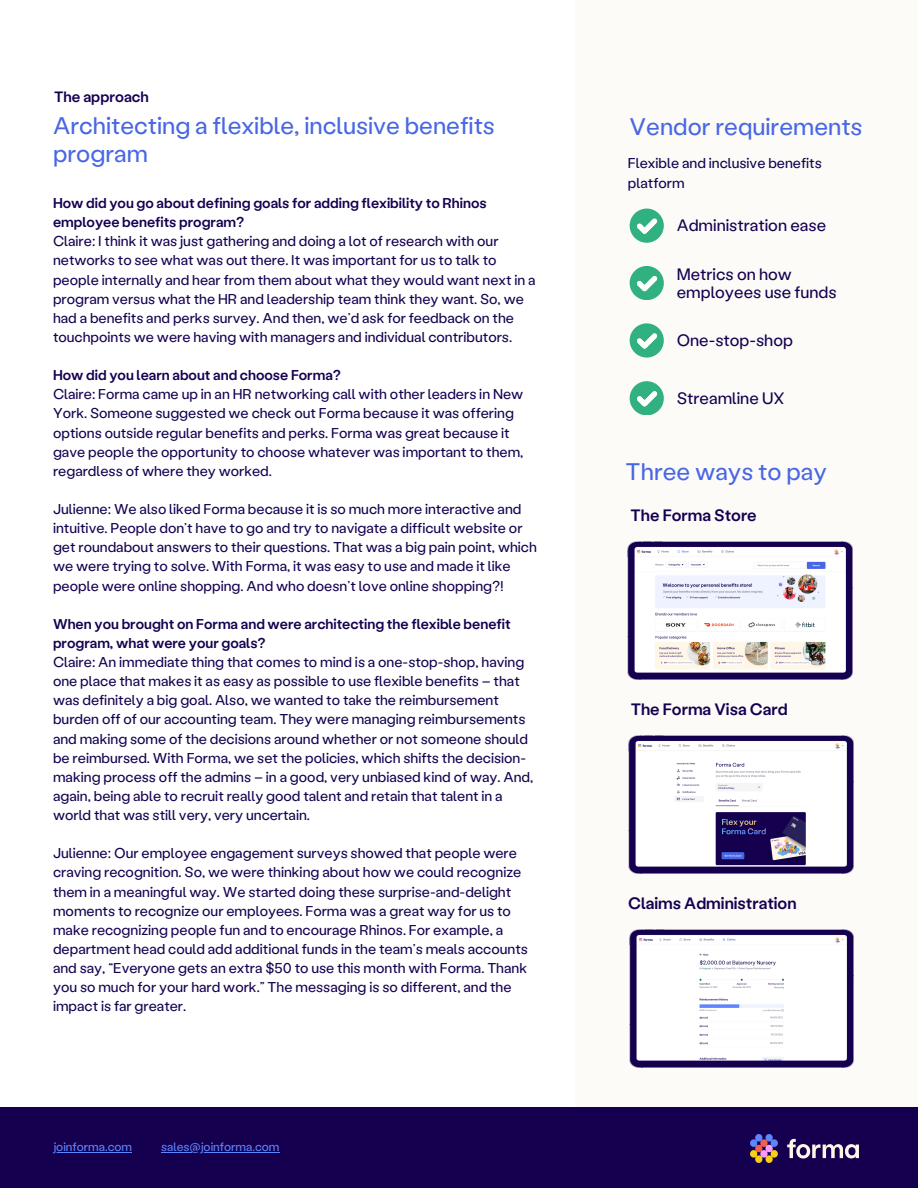
<style>
.page{position:relative;width:918px;height:1188px;background:#fff}
.page>*{position:absolute;margin:0;border:0;box-sizing:border-box;transform-origin:0 0}
.t1{font:24px/28.2px "Labil Grotesk";color:#4967e5}
.t2{font:16.5px/18px "Labil Grotesk";color:#150050}
.t3{font:500 16.5px "Labil Grotesk";color:#150050}
.t4{font:500 15px "Labil Grotesk";color:#150050}
.t5{font:14.25px/19.2px "Labil Grotesk";color:#150050}
.t6{font:12px "Labil Grotesk";color:#5e85fe}
.s1{font-weight:500}
</style>
<div class="page">
<div style="left:0;top:1107px;width:918px;height:81px;background:#150050"></div>
<img style="left:751px;top:1134px;width:108px;height:29px">
<div style="left:575px;top:0;width:343px;height:1107px;background:#fdfbf8"></div>
<svg style="left:630px;top:209px;width:33px;height:33px"></svg>
<svg style="left:630px;top:266px;width:33px;height:34px"></svg>
<hr style="left:54px;top:1152px;width:78px;height:1px;background:#5e85fe">
<hr style="left:161px;top:1152px;width:119px;height:1px;background:#5e85fe">
<svg style="left:630px;top:323px;width:33px;height:34px"></svg>
<svg style="left:630px;top:381px;width:33px;height:34px"></svg>
<img style="left:628px;top:541px;width:225px;height:139px">
<img style="left:628px;top:736px;width:225px;height:138px">
<img style="left:630px;top:930px;width:224px;height:137px">
<p class="t4" style="left:54px;top:87px;width:96px">The approach</p>
<h1 class="t1" style="left:53px;top:111px;width:443px">Architecting a flexible, inclusive benefits program</h1>
<h3 class="t5" style="left:53px;top:193px;width:484px"><span class="s1">How did you go about defining goals for adding flexibility to Rhinos employee benefits program?<br></span>Claire: I think it was just gathering and doing a lot of research with our networks to see what was out there. It was important for us to talk to people internally and hear from them about what they would want next in a program versus what the HR and leadership team think they want. So, we had a benefits and perks survey. And then, we’d ask for feedback on the touchpoints we were having with managers and individual contributors.</h3>
<h3 class="t5" style="left:53px;top:365px;width:472px"><span class="s1">How did you learn about and choose Forma?<br></span>Claire: Forma came up in an HR networking call with other leaders in New York. Someone suggested we check out Forma because it was offering options outside regular benefits and perks. Forma was great because it gave people the opportunity to choose whatever was important to them, regardless of where they worked.</h3>
<h3 class="t5" style="left:53px;top:499px;width:485px">Julienne: We also liked Forma because it is so much more interactive and intuitive. People don’t have to go and try to navigate a difficult website or get roundabout answers to their questions. That was a big pain point, which we were trying to solve. With Forma, it was easy to use and made it like people were online shopping. And who doesn’t love online shopping?!</h3>
<h3 class="t5" style="left:53px;top:614px;width:482px"><span class="s1">When you brought on Forma and were architecting the flexible benefit program, what were your goals?<br></span>Claire: An immediate thing that comes to mind is a one-stop-shop, having one place that makes it as easy as possible to use flexible benefits – that was definitely a big goal. Also, we wanted to take the reimbursement burden off of our accounting team. They were managing reimbursements and making some of the decisions around whether or not someone should be reimbursed. With Forma, we set the policies, which shifts the decision&shy;making process off the admins – in a good, very unbiased kind of way. And, again, being able to recruit really good talent and retain that talent in a world that was still very, very uncertain.</h3>
<h3 class="t5" style="left:53px;top:843px;width:476px">Julienne: Our employee engagement surveys showed that people were craving recognition. So, we were thinking about how we could recognize them in a meaningful way. We started doing these surprise-and-delight moments to recognize our employees. Forma was a great way for us to make recognizing people fun and to encourage Rhinos. For example, a department head could add additional funds in the team’s meals accounts and say, “Everyone gets an extra $50 to use this month with Forma. Thank you so much for your hard work.” The messaging is so different, and the impact is far greater.</h3>
<h1 class="t6" style="left:54px;top:1139px;width:80px">joinforma.com</h1>
<h3 class="t6" style="left:161px;top:1139px;width:120px">sales@joinforma.com</h3>
<h2 class="t1" style="left:630px;top:111px;width:234px">Vendor requirements</h2>
<p class="t5" style="left:628px;top:153px;width:195px">Flexible and inclusive benefits platform</p>
<p class="t2" style="left:677px;top:216px;width:151px">Administration ease</p>
<h2 class="t2" style="left:677px;top:264px;width:161px">Metrics on how employees use funds</h2>
<h2 class="t2" style="left:677px;top:331px;width:118px">One-stop-shop</h2>
<p class="t2" style="left:677px;top:388px;width:109px">Streamline UX</p>
<h2 class="t1" style="left:626px;top:457px;width:203px">Three ways to pay</h2>
<p class="t3" style="left:631px;top:503px;width:128px">The Forma Store</p>
<p class="t3" style="left:631px;top:698px;width:159px">The Forma Visa Card</p>
<h2 class="t3" style="left:628px;top:892px;width:170px">Claims Administration</h2>
</div>
